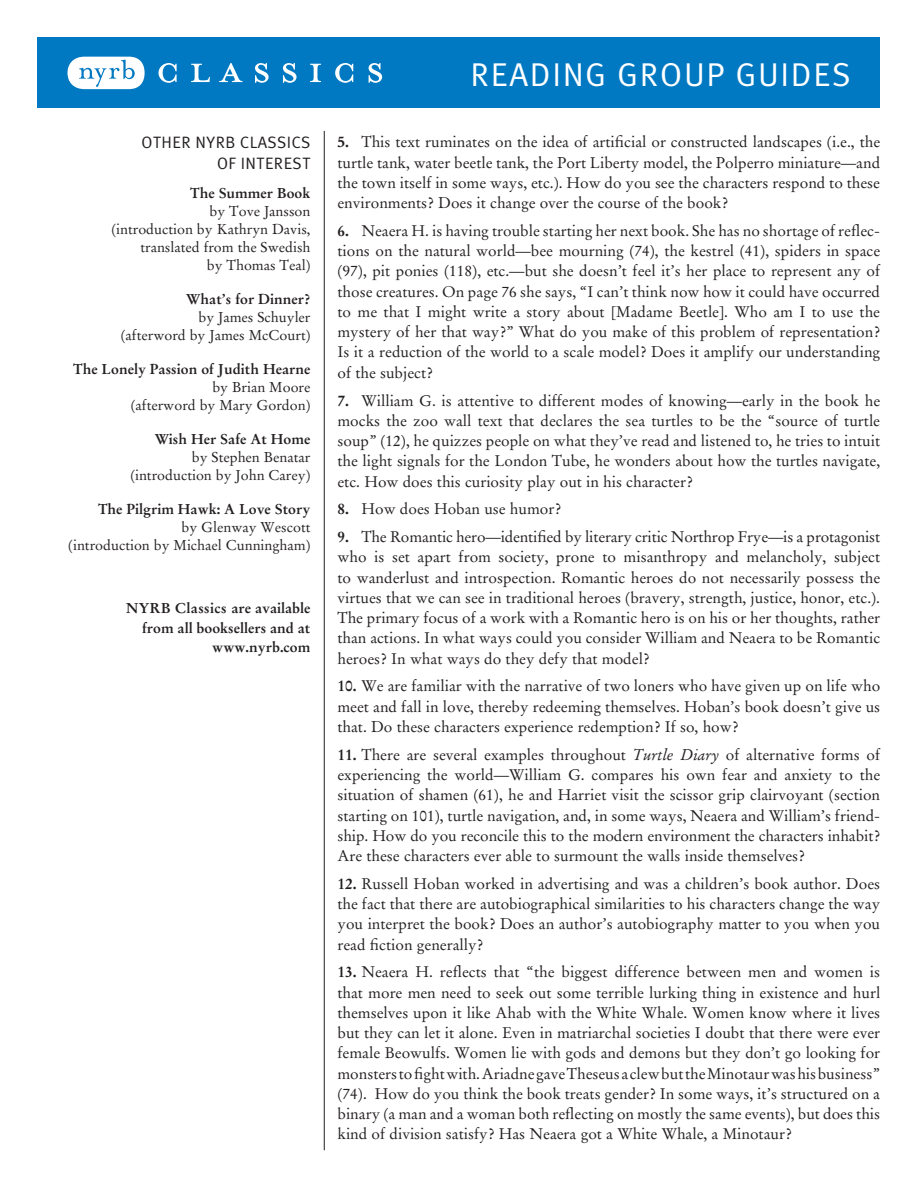
<style>
.page{position:relative;width:918px;height:1188px;background:#fff}
.page>*{position:absolute;margin:0;border:0;box-sizing:border-box;transform-origin:0 0}
.t1{font:33px "Meta Plus Normal";letter-spacing:.05em;color:#fff}
.t2{font:16.5px/20.2px "Meta Plus Normal";letter-spacing:.025em;color:#231f20;text-align:right}
.t3{font:15.3px/20.2px "Stempel Garamond";color:#231f20;text-align:justify}
.t4{font:14.25px/18px "Stempel Garamond";color:#231f20;text-align:right}
.t5{font:700 14.25px/19.5px "Stempel Garamond";color:#231f20;text-align:right}
.s1{font-weight:700}
.s2{font-style:italic}
</style>
<div class="page">
<hr style="left:324px;top:131px;width:1px;height:1019px;background:#231f20">
<div style="left:38px;top:38px;width:842px;height:70px;background:#0079c2"></div>
<svg style="left:159px;top:63px;width:223px;height:20px"></svg>
<svg style="left:67px;top:57px;width:78px;height:32px;background:#d0e6f3"></svg>
<p class="t2" style="left:142px;top:132px;width:170px">OTHER NYRB CLASSICS<br>OF INTEREST</p>
<p class="t5" style="left:190px;top:183px;width:122px">The Summer Book</p>
<p class="t4" style="left:111px;top:202px;width:201px">by Tove Jansson<br>(introduction by Kathryn Davis, translated from the Swedish<br>by Thomas Teal)</p>
<p class="t5" style="left:186px;top:289px;width:126px">What’s for Dinner?</p>
<p class="t4" style="left:121px;top:308px;width:191px">by James Schuyler<br>(afterword by James McCourt)</p>
<p class="t5" style="left:73px;top:359px;width:239px">The Lonely Passion of Judith Hearne</p>
<p class="t4" style="left:131px;top:378px;width:181px">by Brian Moore<br>(afterword by Mary Gordon)</p>
<p class="t5" style="left:155px;top:429px;width:157px">Wish Her Safe At Home</p>
<p class="t4" style="left:130px;top:448px;width:182px">by Stephen Benatar (introduction by John Carey)</p>
<p class="t5" style="left:98px;top:500px;width:214px">The Pilgrim Hawk: A Love Story</p>
<p class="t4" style="left:68px;top:519px;width:244px">by Glenway Wescott<br>(introduction by Michael Cunningham)</p>
<p class="t5" style="left:126px;top:598px;width:186px">NYRB Classics are available from all booksellers and at www.nyrb.com</p>
<h1 class="t1" style="left:470px;top:55px;width:382px">READING GROUP GUIDES</h1>
<p class="t3" style="left:338px;top:132px;width:544px"><span class="s1">5.</span> This text ruminates on the idea of artificial or constructed landscapes (i.e., the turtle tank, water beetle tank, the Port Liberty model, the Polperro miniature—and the town itself in some ways, etc.). How do you see the characters respond to these environments? Does it change over the course of the book?</p>
<p class="t3" style="left:338px;top:221px;width:544px"><span class="s1">6.</span> Neaera H. is having trouble starting her next book. She has no shortage of reflec&shy;tions on the natural world—bee mourning (74), the kestrel (41), spiders in space (97), pit ponies (118), etc.—but she doesn’t feel it’s her place to represent any of those creatures. On page 76 she says, “I can’t think now how it could have occurred to me that I might write a story about [Madame Beetle]. Who am I to use the mystery of her that way?” What do you make of this problem of representation?<br>Is it a reduction of the world to a scale model? Does it amplify our understanding of the subject?</p>
<p class="t3" style="left:338px;top:390px;width:544px"><span class="s1">7.</span> William G. is attentive to different modes of knowing—early in the book he mocks the zoo wall text that declares the sea turtles to be the “source of turtle soup” (12), he quizzes people on what they’ve read and listened to, he tries to intuit the light signals for the London Tube, he wonders about how the turtles navigate, etc. How does this curiosity play out in his character?</p>
<p class="t3" style="left:338px;top:499px;width:225px"><span class="s1">8.</span> How does Hoban use humor?</p>
<p class="t3" style="left:338px;top:527px;width:544px"><span class="s1">9.</span> The Romantic hero—identified by literary critic Northrop Frye—is a protagonist who is set apart from society, prone to misanthropy and melancholy, subject to wanderlust and introspection. Romantic heroes do not necessarily possess the virtues that we can see in traditional heroes (bravery, strength, justice, honor, etc.).<br>The primary focus of a work with a Romantic hero is on his or her thoughts, rather than actions. In what ways could you consider William and Neaera to be Romantic heroes? In what ways do they defy that model?</p>
<p class="t3" style="left:338px;top:676px;width:544px"><span class="s1">10.</span> We are familiar with the narrative of two loners who have given up on life who meet and fall in love, thereby redeeming themselves. Hoban’s book doesn’t give us that. Do these characters experience redemption? If so, how?</p>
<p class="t3" style="left:338px;top:745px;width:544px"><span class="s1">11.</span> There are several examples throughout <span class="s2">Turtle Diary</span> of alternative forms of experiencing the world—William G. compares his own fear and anxiety to the situation of shamen (61), he and Harriet visit the scissor grip clairvoyant (section starting on 101), turtle navigation, and, in some ways, Neaera and William’s friend&shy;ship. How do you reconcile this to the modern environment the characters inhabit?<br>Are these characters ever able to surmount the walls inside themselves?</p>
<p class="t3" style="left:338px;top:874px;width:544px"><span class="s1">12.</span> Russell Hoban worked in advertising and was a children’s book author. Does the fact that there are autobiographical similarities to his characters change the way you interpret the book? Does an author’s autobiography matter to you when you read fiction generally?</p>
<p class="t3" style="left:338px;top:962px;width:544px"><span class="s1">13.</span> Neaera H. reflects that “the biggest difference between men and women is that more men need to seek out some terrible lurking thing in existence and hurl themselves upon it like Ahab with the White Whale. Women know where it lives but they can let it alone. Even in matriarchal societies I doubt that there were ever female Beowulfs. Women lie with gods and demons but they don’t go looking for monsters to fight with. Ariadne gave Theseus a clew but the Minotaur was his business” (74). How do you think the book treats gender? In some ways, it’s structured on a binary (a man and a woman both reflecting on mostly the same events), but does this kind of division satisfy? Has Neaera got a White Whale, a Minotaur?</p>
</div>
